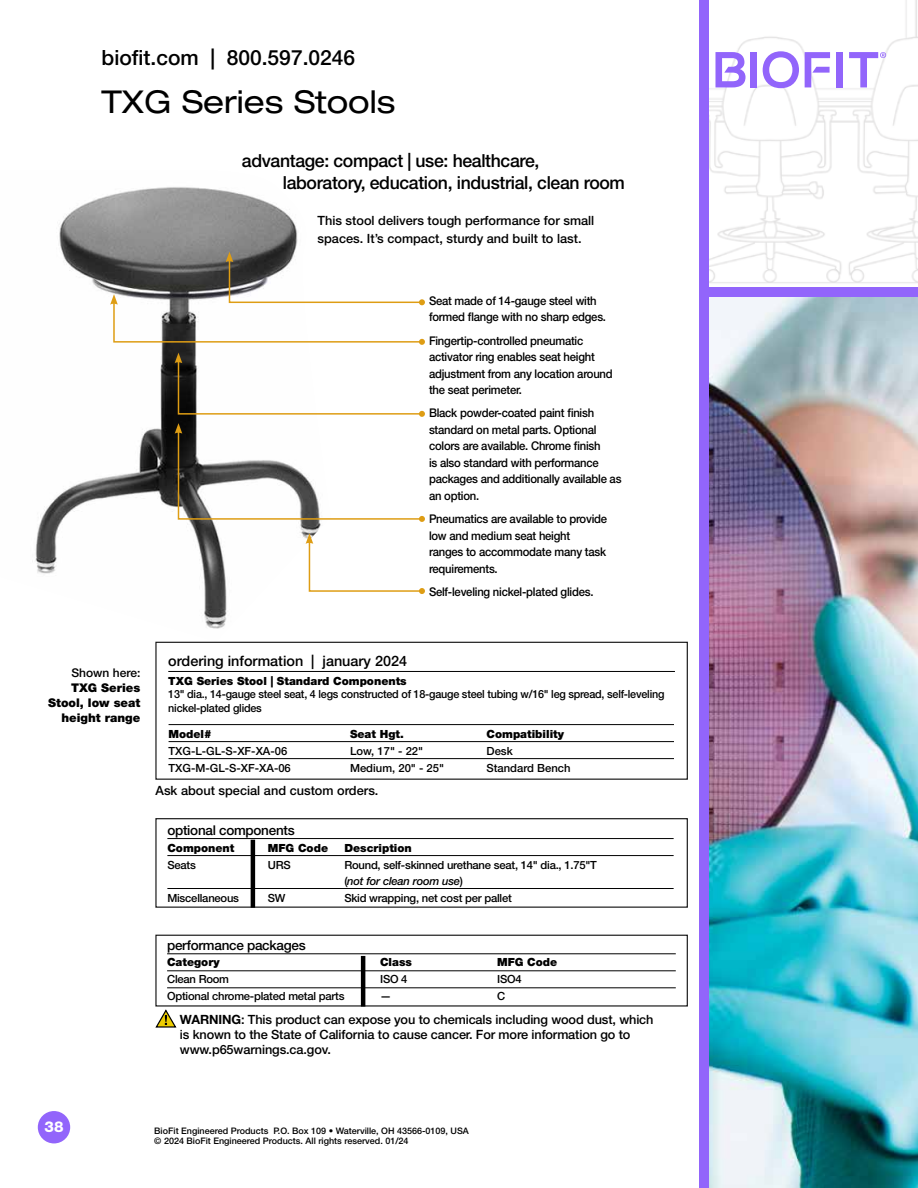
<style>
.page{position:relative;width:918px;height:1188px;background:#fff}
.page>*{position:absolute;margin:0;border:0;box-sizing:border-box;transform-origin:0 0}
.t1{font:expanded 31.5px "Helvetica Neue LT Std";color:#000}
.t2{font:500 21px "Helvetica Neue LT Std";color:#000}
.t3{font:500 18px/21.6px "Helvetica Neue LT Std";letter-spacing:-.02em;color:#000}
.t4{font:800 15px "Helvetica Neue LT Std";color:#fff}
.t5{font:500 14.4px "Helvetica Neue LT Std";color:#000}
.t6{font:500 13.5px "Helvetica Neue LT Std";letter-spacing:-.02em;color:#000}
.t7{font:500 12.75px/15.3px "Helvetica Neue LT Std";letter-spacing:-.01em;color:#000}
.t8{font:500 12px/16.5px "Helvetica Neue LT Std";letter-spacing:-.02em;color:#000;scale:.94 1}
.t9{font:900 12px/15px "Helvetica Neue LT Std";color:#000;text-align:right}
.t10{font:500 12px "Helvetica Neue LT Std";color:#000}
.t11{font:500 11.25px/15.9px "Helvetica Neue LT Std";letter-spacing:-.02em;color:#000}
.t12{font:500 11.25px/13.5px "Helvetica Neue LT Std";letter-spacing:-.02em;color:#000;scale:.96 1}
.t13{font:900 11.25px "Helvetica Neue LT Std";color:#000}
.t14{font:500 11.25px "Helvetica Neue LT Std";color:#000}
.t15{font:500 9px/10.8px "Helvetica Neue LT Std";color:#000}
.s1{font-style:italic}
.s2{font-weight:700}
</style>
<div class="page">
<div style="left:38px;top:1111px;width:32px;height:32px;background:#9265fb;border-radius:50%"></div>
<img style="left:35px;top:187px;width:295px;height:455px">
<img style="left:709px;top:0;width:209px;height:288px">
<img style="left:709px;top:297px;width:209px;height:891px">
<div style="left:702px;top:288px;width:216px;height:9px;background:#9265fb"></div>
<div style="left:699px;top:0;width:10px;height:1188px;background:#9265fb"></div>
<div style="left:750px;top:52px;width:7px;height:35px;background:#9265fb"></div>
<svg style="left:763px;top:51px;width:36px;height:37px"></svg>
<div style="left:837px;top:52px;width:6px;height:35px;background:#9265fb"></div>
<svg style="left:715px;top:52px;width:31px;height:35px"></svg>
<svg style="left:805px;top:52px;width:25px;height:35px"></svg>
<svg style="left:849px;top:52px;width:37px;height:35px"></svg>
<svg style="left:306px;top:533px;width:119px;height:61px"></svg>
<div style="left:155px;top:642px;width:533px;height:138px;border:1px solid #000"></div>
<div style="left:155px;top:818px;width:533px;height:90px;border:1px solid #000"></div>
<hr style="left:168px;top:671px;width:507px;height:1px;background:#000">
<hr style="left:169px;top:724px;width:505px;height:1px;background:#000">
<hr style="left:169px;top:741px;width:505px;height:1px;background:#000">
<hr style="left:169px;top:758px;width:505px;height:1px;background:#000">
<hr style="left:167px;top:838px;width:507px;height:1px;background:#000">
<hr style="left:167px;top:855px;width:507px;height:1px;background:#000">
<hr style="left:167px;top:888px;width:507px;height:1px;background:#000">
<hr style="left:167px;top:954px;width:509px;height:1px;background:#000">
<hr style="left:167px;top:971px;width:509px;height:1px;background:#000">
<hr style="left:167px;top:988px;width:509px;height:1px;background:#000">
<hr style="left:251px;top:840px;width:4px;height:68px;background:#000">
<hr style="left:361px;top:956px;width:4px;height:51px;background:#000">
<svg style="left:155px;top:1009px;width:22px;height:19px"></svg>
<svg style="left:110px;top:252px;width:315px;height:93px"></svg>
<svg style="left:175px;top:353px;width:250px;height:64px"></svg>
<svg style="left:175px;top:423px;width:250px;height:99px"></svg>
<h2 class="t2" style="left:102px;top:45px;width:255px">biofit.com | 800.597.0246</h2>
<h1 class="t1" style="left:102px;top:82px;width:295px">TXG Series Stools</h1>
<h3 class="t3" style="left:283px;top:150px;width:344px;text-indent:-41px">advantage: compact | use: healthcare, laboratory, education, industrial, clean room</h3>
<p class="t7" style="left:318px;top:212px;width:278px;line-height:18px">This stool delivers tough performance for small spaces. It’s compact, sturdy and built to last.</p>
<p class="t8" style="left:429px;top:292px;width:190px">Seat made of 14-gauge steel with formed flange with no sharp edges.</p>
<p class="t8" style="left:429px;top:332px;width:197px">Fingertip-controlled pneumatic activator ring enables seat height adjustment from any location around the seat perimeter.</p>
<p class="t8" style="left:429px;top:405px;width:206px">Black powder-coated paint finish standard on metal parts. Optional colors are available. Chrome finish<br>is also standard with performance packages and additionally available as an option.</p>
<p class="t8" style="left:429px;top:510px;width:191px">Pneumatics are available to provide low and medium seat height ranges to accommodate many task requirements.</p>
<p class="t8" style="left:429px;top:583px;width:177px">Self-leveling nickel-plated glides.</p>
<p class="t10" style="left:71px;top:666px;width:70px">Shown here:</p>
<p class="t9" style="left:48px;top:680px;width:94px">TXG Series<br>Stool, low seat height range</p>
<p class="t5" style="left:168px;top:652px;width:240px">ordering information | january 2024</p>
<p class="t13" style="left:168px;top:674px;width:240px">TXG Series Stool | Standard Components</p>
<p class="t12" style="left:168px;top:687px;width:518px">13" dia., 14-gauge steel seat, 4 legs constructed of 18-gauge steel tubing w/16" leg spread, self-leveling nickel-plated glides</p>
<p class="t13" style="left:169px;top:727px;width:45px">Model#</p>
<p class="t13" style="left:350px;top:727px;width:55px">Seat Hgt.</p>
<p class="t13" style="left:487px;top:727px;width:79px">Compatibility</p>
<p class="t14" style="left:169px;top:744px;width:120px">TXG-L-GL-S-XF-XA-06</p>
<p class="t11" style="left:350px;top:743px;width:75px">Low, 17" - 22"</p>
<p class="t11" style="left:487px;top:743px;width:28px">Desk</p>
<p class="t14" style="left:169px;top:761px;width:124px">TXG-M-GL-S-XF-XA-06</p>
<p class="t14" style="left:350px;top:761px;width:96px">Medium, 20" - 25"</p>
<p class="t14" style="left:487px;top:761px;width:86px">Standard Bench</p>
<p class="t7" style="left:156px;top:782px;width:224px">Ask about special and custom orders.</p>
<p class="t6" style="left:167px;top:822px;width:129px">optional components</p>
<p class="t13" style="left:167px;top:841px;width:69px">Component</p>
<p class="t13" style="left:268px;top:841px;width:62px">MFG Code</p>
<p class="t13" style="left:344px;top:841px;width:69px">Description</p>
<p class="t11" style="left:167px;top:857px;width:30px">Seats</p>
<p class="t11" style="left:268px;top:857px;width:24px">URS</p>
<p class="t11" style="left:344px;top:857px;width:254px">Round, self-skinned urethane seat, 14" dia., 1.75"T (<span class="s1">not for clean room use</span>)</p>
<p class="t11" style="left:167px;top:890px;width:73px">Miscellaneous</p>
<p class="t11" style="left:268px;top:890px;width:19px">SW</p>
<p class="t11" style="left:344px;top:890px;width:169px">Skid wrapping, net cost per pallet</p>
<p class="t6" style="left:167px;top:937px;width:140px">performance packages</p>
<p class="t13" style="left:167px;top:955px;width:54px">Category</p>
<p class="t13" style="left:380px;top:955px;width:33px">Class</p>
<p class="t13" style="left:497px;top:955px;width:62px">MFG Code</p>
<p class="t11" style="left:167px;top:971px;width:63px">Clean Room</p>
<p class="t11" style="left:380px;top:971px;width:29px">ISO 4</p>
<p class="t11" style="left:497px;top:971px;width:26px">ISO4</p>
<p class="t11" style="left:167px;top:988px;width:179px">Optional chrome-plated metal parts</p>
<p class="t11" style="left:380px;top:988px;width:13px">—</p>
<p class="t11" style="left:497px;top:988px;width:10px">C</p>
<p class="t7" style="left:180px;top:1011px;width:475px"><span class="s2">WARNING</span>: This product can expose you to chemicals including wood dust, which is known to the State of California to cause cancer. For more information go to www.p65warnings.ca.gov.</p>
<p class="t4" style="left:45px;top:1118px;width:20px">38</p>
<p class="t15" style="left:154px;top:1125px;width:316px">BioFit Engineered Products P.O. Box 109 • Waterville, OH 43566-0109, USA © 2024 BioFit Engineered Products. All rights reserved. 01/24</p>
</div>
